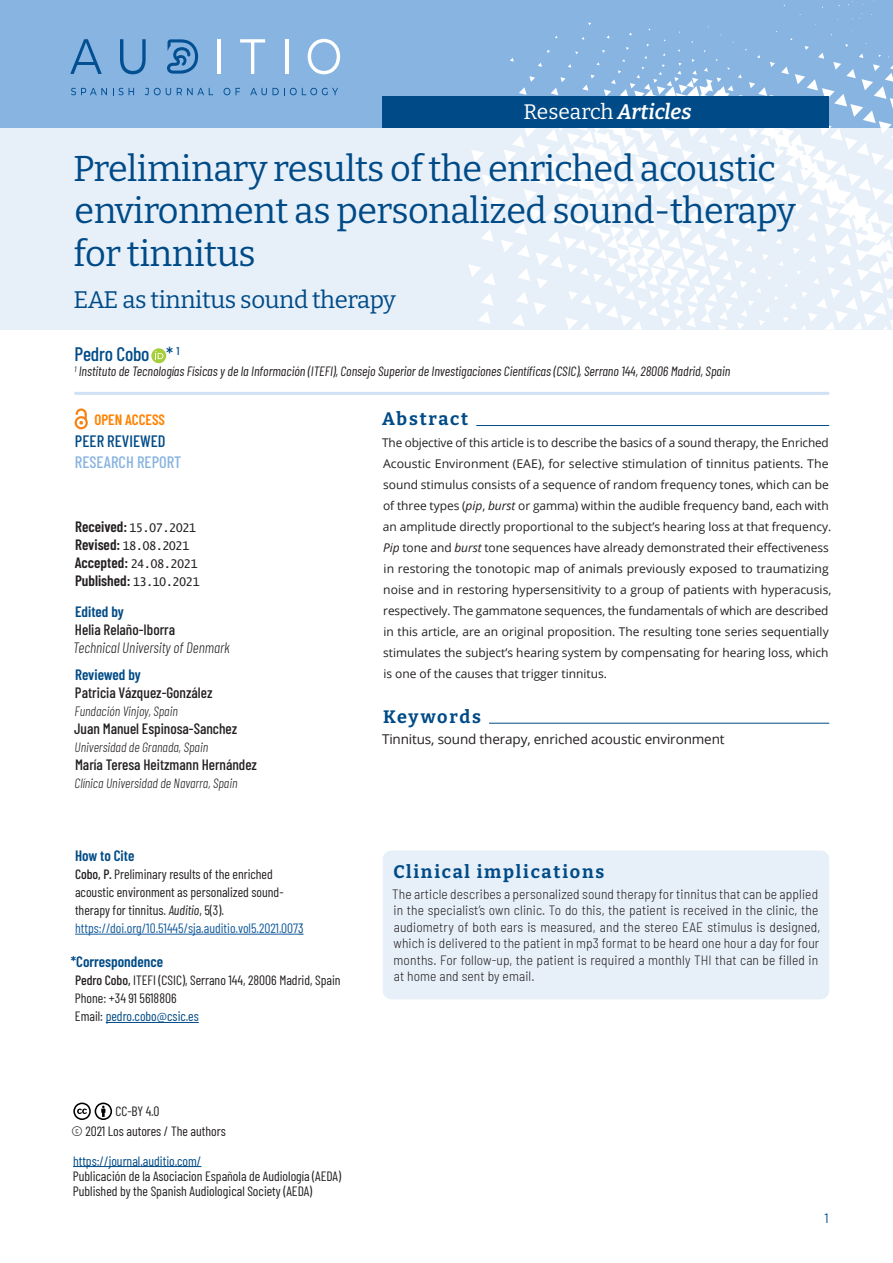
<style>
.page{position:relative;width:893px;height:1263px;background:#fff}
.page>*{position:absolute;margin:0;border:0;box-sizing:border-box;transform-origin:0 0}
.Cabecera_-Título{font:36px/42.5px "Bitter";letter-spacing:-.015em;color:#004b87}
.Cabecera_-_Subtítulo{font:24px "Bitter";letter-spacing:-.015em;color:#004b87}
.Seccion{font:21px "Bitter";color:#fff}
.Cabecera_-_Autor{font:500 19.5px "Barlow Condensed";letter-spacing:-.01em;color:#004b87}
.Destacado_-_title{font:700 18px "Bitter";letter-spacing:.1em;color:#004b87}
.Abstract_-_title{font:700 18px "Bitter";letter-spacing:.1em;color:#004b87}
.Keywords_-_title{font:700 18px "Bitter";letter-spacing:.085em;color:#004b87}
.Info_-_Title{font:500 16.5px "Barlow Condensed";color:#87b4e1}
.Info_-_Title-2{font:500 16.5px "Barlow Condensed";color:#004b87}
.Info_-_content{font:500 15px "Barlow Condensed";color:#231f20}
.Info_-_Title-3{font:600 15px "Barlow Condensed";color:#004b87}
.Info_-_content-2{font:italic 300 15px "Barlow Condensed";color:#231f20}
.t1{font:600 15px "Barlow Condensed";color:#231f20}
.Info_-_Title-4{font:600 15px "Barlow Condensed";color:#ff8200}
.Destacado_-_P{font:300 semi-condensed 13.5px/16.5px "Barlow";letter-spacing:.01em;color:#231f20}
.Info_-_content-3{font:13.5px/18px "Barlow Condensed";color:#231f20}
.Cabecera_-_Afiliació{font:italic 13.5px "Barlow Condensed";color:#231f20}
.Info_-_content-4{font:italic 300 13.5px "Barlow Condensed";color:#231f20}
.t2{font:13.5px "Barlow Condensed";color:#004b87}
.Info_-_content-5{font:13.5px "Barlow Condensed";color:#175d9e}
.Keywords_-_content{font:13.5px "Open Sans";letter-spacing:-.01em;color:#231f20}
.t3{font:semi-condensed 13.5px "Barlow";color:#004b87}
.Abstract_-_content{font:12px/21px "Open Sans";color:#231f20}
.t4{font:12px "Lucida Console";letter-spacing:-.05em;color:#231f20}
.s1{font-weight:600;font-style:italic}
.s2{font-family:"Barlow Condensed";font-weight:600;font-size:15px}
.s3{font-family:"Lucida Console";font-weight:400;font-size:12px}
.s4{font-weight:500}
.s5{font-style:italic}
.s6{color:#004b87}
.s7{color:#231f20}
</style>
<div class="page">
<div style="left:0;top:128px;width:893px;height:202px;background:#e7f0f9"></div>
<div style="left:0;top:0;width:893px;height:128px;background:#87b4e1"></div>
<svg style="left:469px;top:0;width:424px;height:330px"></svg>
<svg style="left:71px;top:88px;width:36px;height:7px"></svg>
<svg style="left:113px;top:88px;width:10px;height:7px"></svg>
<svg style="left:129px;top:88px;width:5px;height:7px"></svg>
<svg style="left:145px;top:88px;width:26px;height:7px"></svg>
<svg style="left:177px;top:88px;width:36px;height:7px"></svg>
<svg style="left:224px;top:88px;width:6px;height:7px"></svg>
<svg style="left:236px;top:88px;width:4px;height:7px"></svg>
<svg style="left:250px;top:88px;width:88px;height:7px"></svg>
<svg style="left:70px;top:39px;width:32px;height:35px"></svg>
<svg style="left:120px;top:39px;width:26px;height:35px"></svg>
<svg style="left:167px;top:39px;width:31px;height:35px"></svg>
<hr style="left:217px;top:39px;width:3px;height:35px;background:#fff">
<svg style="left:240px;top:39px;width:25px;height:35px"></svg>
<hr style="left:285px;top:39px;width:3px;height:35px;background:#fff">
<svg style="left:308px;top:39px;width:32px;height:35px"></svg>
<div style="left:383px;top:96px;width:446px;height:32px;background:#004b87"></div>
<svg style="left:73px;top:1102px;width:39px;height:18px"></svg>
<hr style="left:75px;top:934px;width:223px;height:1px;background:#175d9e">
<hr style="left:106px;top:1022px;width:93px;height:1px;background:#004b87">
<hr style="left:476px;top:425px;width:353px;height:1px;background:#004b87">
<hr style="left:489px;top:723px;width:340px;height:1px;background:#004b87">
<div style="left:383px;top:850px;width:446px;height:149px;background:#e7f0f9;border-radius:9px"></div>
<svg style="left:151px;top:348px;width:15px;height:15px"></svg>
<svg style="left:155px;top:351px;width:8px;height:8px"></svg>
<hr style="left:74px;top:392px;width:755px;height:3px;background:#cfe1f3">
<svg style="left:75px;top:408px;width:13px;height:21px"></svg>
<hr style="left:73px;top:1166px;width:128px;height:1px;background:#004b87">
<p class="Seccion" style="left:523px;top:98px;width:169px">Research <span class="s1">Articles</span></p>
<p class="Cabecera_-Título" style="left:73px;top:146px;width:724px">Preliminary results of the enriched acoustic environment as personalized sound-therapy for tinnitus</p>
<p class="Cabecera_-_Subtítulo" style="left:73px;top:285px;width:324px">EAE as tinnitus sound therapy</p>
<p class="Cabecera_-_Autor" style="left:74px;top:340px;width:107px">Pedro Cobo * <sup>1</sup></p>
<p class="Cabecera_-_Afiliació" style="left:74px;top:362px;width:657px"><sup>1</sup> Instituto de Tecnologías Físicas y de la Información (ITEFI), Consejo Superior de Investigaciones Científicas (CSIC), Serrano 144, 28006 Madrid, Spain</p>
<p class="Info_-_Title-4" style="left:94px;top:409px;width:72px">OPEN ACCESS</p>
<p class="Info_-_Title-2" style="left:75px;top:429px;width:92px">PEER REVIEWED</p>
<p class="Info_-_Title" style="left:75px;top:450px;width:108px">RESEARCH REPORT</p>
<p class="t4" style="left:75px;top:522px;width:123px"><span class="s2">Received:</span> 15.07.2021</p>
<p class="t4" style="left:75px;top:540px;width:116px"><span class="s2">Revised:</span> 18.08.2021</p>
<p class="t4" style="left:75px;top:558px;width:124px"><span class="s2">Accepted:</span> 24.08.2021</p>
<p class="t1" style="left:75px;top:569px;width:126px">Published: <span class="s3">13.10.2021</span></p>
<p class="Info_-_Title-3" style="left:75px;top:600px;width:50px">Edited by</p>
<p class="Info_-_content" style="left:75px;top:618px;width:102px">Helia Relaño-Iborra</p>
<p class="Info_-_content-2" style="left:73px;top:636px;width:158px">Technical University of Denmark</p>
<p class="Info_-_Title-3" style="left:75px;top:664px;width:67px">Reviewed by</p>
<p class="Info_-_content" style="left:75px;top:682px;width:139px">Patricia Vázquez-González</p>
<p class="Info_-_content-4" style="left:75px;top:702px;width:105px">Fundación Vinjoy, Spain</p>
<p class="Info_-_content" style="left:74px;top:718px;width:165px">Juan Manuel Espinosa-Sanchez</p>
<p class="Info_-_content-4" style="left:75px;top:738px;width:135px">Universidad de Granada, Spain</p>
<p class="Info_-_content" style="left:75px;top:754px;width:184px">María Teresa Heitzmann Hernández</p>
<p class="Info_-_content-4" style="left:75px;top:774px;width:164px">Clínica Universidad de Navarra, Spain</p>
<p class="Info_-_Title-3" style="left:75px;top:845px;width:61px">How to Cite</p>
<p class="Info_-_content-3" style="left:75px;top:864px;width:210px"><span class="s4">Cobo, P.</span> Preliminary results of the enriched acoustic environment as personalized sound&shy;therapy for tinnitus. <span class="s5">Auditio</span>, 5(3).</p>
<p class="Info_-_content-5" style="left:75px;top:919px;width:230px">https://doi.org/10.51445/sja.auditio.vol5.2021.007<span class="s6">3</span></p>
<p class="Info_-_Title-3" style="left:71px;top:951px;width:94px">*Correspondence</p>
<p class="Info_-_content-3" style="left:75px;top:970px;width:267px"><span class="s4">Pedro Cobo,</span> ITEFI (CSIC), Serrano 144, 28006 Madrid, Spain<br>Phone: +34 91 5618806</p>
<p class="t2" style="left:75px;top:1007px;width:125px"><span class="s7">Email:</span> pedro.cobo@csic.es</p>
<p class="Info_-_content-3" style="left:115px;top:1101px;width:45px">CC-BY 4.0</p>
<p class="Info_-_content-3" style="left:72px;top:1121px;width:156px">© 2021 Los autores / The authors</p>
<p class="t2" style="left:73px;top:1151px;width:130px">https://journal.auditio.com/</p>
<p class="Info_-_content-3" style="left:73px;top:1166px;width:270px">Publicación de la Asociacion Española de Audiología (AEDA)</p>
<p class="Info_-_content-3" style="left:73px;top:1181px;width:241px">Published by the Spanish Audiological Society (AEDA)</p>
<p class="Abstract_-_title" style="left:382px;top:408px;width:88px">Abstract</p>
<p class="Abstract_-_content" style="left:382px;top:431px;width:451px">The objective of this article is to describe the basics of a sound therapy, the Enriched Acoustic Environment (EAE), for selective stimulation of tinnitus patients. The sound stimulus consists of a sequence of random frequency tones, which can be of three types (<span class="s5">pip</span>, <span class="s5">burst</span> or gamma) within the audible frequency band, each with an amplitude directly proportional to the subject’s hearing loss at that frequency.<br><span class="s5">Pip</span> tone and <span class="s5">burst</span> tone sequences have already demonstrated their effectiveness in restoring the tonotopic map of animals previously exposed to traumatizing noise and in restoring hypersensitivity to a group of patients with hyperacusis, respectively. The gammatone sequences, the fundamentals of which are described in this article, are an original proposition. The resulting tone series sequentially stimulates the subject’s hearing system by compensating for hearing loss, which is one of the causes that trigger tinnitus.</p>
<p class="Keywords_-_title" style="left:383px;top:705px;width:99px">Keywords</p>
<p class="Keywords_-_content" style="left:382px;top:730px;width:344px">Tinnitus, sound therapy, enriched acoustic environment</p>
<p class="Destacado_-_title" style="left:393px;top:860px;width:213px">Clinical implications</p>
<p class="Destacado_-_P" style="left:392px;top:885px;width:430px">The article describes a personalized sound therapy for tinnitus that can be applied in the specialist’s own clinic. To do this, the patient is received in the clinic, the audiometry of both ears is measured, and the stereo EAE stimulus is designed, which is delivered to the patient in mp3 format to be heard one hour a day for four months. For follow-up, the patient is required a monthly THI that can be filled in at home and sent by email.</p>
<p class="t3" style="left:824px;top:1208px;width:6px">1</p>
</div>
